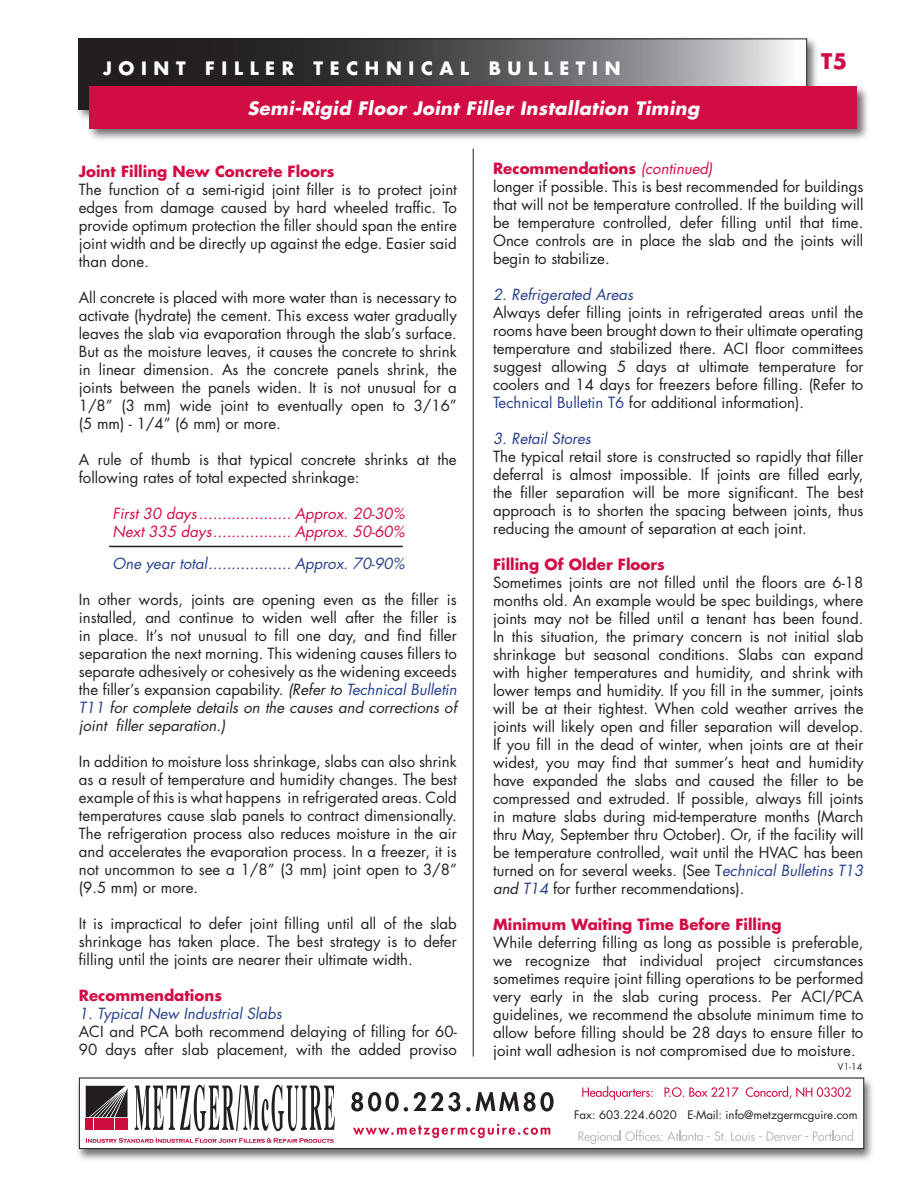
<style>
.page{position:relative;width:918px;height:1188px;background:#fff}
.page>*{position:absolute;margin:0;border:0;box-sizing:border-box;transform-origin:0 0}
.t1{font:700 21px "Futura Std";color:#d20d44}
.t2{font:italic 700 18px "Futura Std";letter-spacing:.02em;color:#fff}
.t3{font:700 18px "Futura Std";letter-spacing:.37em;color:#fff}
.t4{font:15px/18px "Futura Std";color:#231f20;text-align:justify}
.t5{font:700 15px "Futura Std";color:#d20d44}
.t6{font:italic 15px "Futura Std";color:#253f8e}
.t7{font:italic 15px "Futura Std";color:#d20d44}
.t8{font:11.55px "Futura Std";color:#231f20}
.t9{font:9px "Futura Std";color:#231f20}
.s1{font-style:italic}
.s2{font-style:italic;color:#253f8e}
.s3{font-weight:400;font-style:italic}
.s4{color:#253f8e}
</style>
<div class="page">
<div style="left:76px;top:36px;width:794px;height:105px;background:#231f20;opacity:.65"></div>
<svg style="left:81px;top:41px;width:724px;height:66px;background:#5f5a5d"></svg>
<div style="left:79px;top:39px;width:728px;height:70px;border:1px solid #231f20"></div>
<div style="left:90px;top:87px;width:767px;height:42px;background:#d20d44"></div>
<div style="left:75px;top:1076px;width:800px;height:86px;background:#231f20;opacity:.65"></div>
<svg style="left:81px;top:1080px;width:781px;height:67px"></svg>
<svg style="left:135px;top:1085px;width:200px;height:46px"></svg>
<svg style="left:86px;top:1086px;width:42px;height:44px;background:#703c49"></svg>
<svg style="left:86px;top:1138px;width:248px;height:5px"></svg>
<svg style="left:353px;top:1124px;width:197px;height:14px"></svg>
<svg style="left:351px;top:1092px;width:203px;height:20px"></svg>
<svg style="left:578px;top:1130px;width:275px;height:14px"></svg>
<svg style="left:582px;top:1086px;width:71px;height:14px"></svg>
<svg style="left:665px;top:1087px;width:74px;height:10px"></svg>
<svg style="left:746px;top:1086px;width:105px;height:13px"></svg>
<div style="left:79px;top:1078px;width:785px;height:71px;border:1px solid #231f20"></div>
<hr style="left:473px;top:148px;width:1px;height:909px;background:#231f20">
<hr style="left:109px;top:546px;width:294px;height:1px;background:#231f20">
<p class="t3" style="left:103px;top:56px;width:519px">JOINT FILLER TECHNICAL BULLETIN</p>
<p class="t2" style="left:247px;top:96px;width:453px">Semi-Rigid Floor Joint Filler Installation Timing</p>
<p class="t1" style="left:821px;top:47px;width:28px">T5</p>
<p class="t5" style="left:79px;top:162px;width:257px">Joint Filling New Concrete Floors</p>
<p class="t4" style="left:79px;top:181px;width:380px">The function of a semi-rigid joint filler is to protect joint edges from damage caused by hard wheeled traffic. To provide optimum protection the filler should span the entire joint width and be directly up against the edge. Easier said than done.</p>
<p class="t4" style="left:79px;top:289px;width:380px">All concrete is placed with more water than is necessary to activate (hydrate) the cement. This excess water gradually leaves the slab via evaporation through the slab’s surface.<br>But as the moisture leaves, it causes the concrete to shrink in linear dimension. As the concrete panels shrink, the joints between the panels widen. It is not unusual for a 1/8” (3 mm) wide joint to eventually open to 3/16” (5 mm) - 1/4” (6 mm) or more.</p>
<p class="t4" style="left:79px;top:451px;width:379px">A rule of thumb is that typical concrete shrinks at the following rates of total expected shrinkage:</p>
<p class="t7" style="left:113px;top:504px;width:294px">First 30 days.................... Approx. 20-30%</p>
<p class="t7" style="left:113px;top:522px;width:294px">Next 335 days................. Approx. 50-60%</p>
<p class="t6" style="left:113px;top:554px;width:294px">One year total.................. Approx. 70-90%</p>
<p class="t4" style="left:79px;top:591px;width:380px">In other words, joints are opening even as the filler is installed, and continue to widen well after the filler is in place. It’s not unusual to fill one day, and find filler separation the next morning. This widening causes fillers to separate adhesively or cohesively as the widening exceeds the filler’s expansion capability. <span class="s1">(Refer to</span> <span class="s2">Technical Bulletin T11</span> <span class="s1">for complete details on the causes and corrections of joint filler separation.)</span></p>
<p class="t4" style="left:79px;top:753px;width:380px">In addition to moisture loss shrinkage, slabs can also shrink as a result of temperature and humidity changes. The best example of this is what happens in refrigerated areas. Cold temperatures cause slab panels to contract dimensionally.<br>The refrigeration process also reduces moisture in the air and accelerates the evaporation process. In a freezer, it is not uncommon to see a 1/8” (3 mm) joint open to 3/8” (9.5 mm) or more.</p>
<p class="t4" style="left:79px;top:915px;width:379px">It is impractical to defer joint filling until all of the slab shrinkage has taken place. The best strategy is to defer filling until the joints are nearer their ultimate width.</p>
<p class="t5" style="left:79px;top:985px;width:145px">Recommendations</p>
<p class="t6" style="left:79px;top:1004px;width:204px">1. Typical New Industrial Slabs</p>
<p class="t4" style="left:79px;top:1023px;width:380px">ACI and PCA both recommend delaying of filling for 60-<br>90 days after slab placement, with the added proviso</p>
<p class="t5" style="left:493px;top:159px;width:221px">Recommendations <span class="s3">(continued)</span></p>
<p class="t4" style="left:493px;top:178px;width:372px">longer if possible. This is best recommended for buildings that will not be temperature controlled. If the building will be temperature controlled, defer filling until that time.<br>Once controls are in place the slab and the joints will begin to stabilize.</p>
<p class="t6" style="left:493px;top:285px;width:142px">2. Refrigerated Areas</p>
<p class="t4" style="left:493px;top:304px;width:372px">Always defer filling joints in refrigerated areas until the rooms have been brought down to their ultimate operating temperature and stabilized there. ACI floor committees suggest allowing 5 days at ultimate temperature for coolers and 14 days for freezers before filling. (Refer to <span class="s4">Technical Bulletin T6</span> for additional information).</p>
<p class="t6" style="left:493px;top:429px;width:99px">3. Retail Stores</p>
<p class="t4" style="left:493px;top:448px;width:372px">The typical retail store is constructed so rapidly that filler deferral is almost impossible. If joints are filled early, the filler separation will be more significant. The best approach is to shorten the spacing between joints, thus reducing the amount of separation at each joint.</p>
<p class="t5" style="left:493px;top:555px;width:173px">Filling Of Older Floors</p>
<p class="t4" style="left:493px;top:574px;width:372px">Sometimes joints are not filled until the floors are 6-18 months old. An example would be spec buildings, where joints may not be filled until a tenant has been found.<br>In this situation, the primary concern is not initial slab shrinkage but seasonal conditions. Slabs can expand with higher temperatures and humidity, and shrink with lower temps and humidity. If you fill in the summer, joints will be at their tightest. When cold weather arrives the joints will likely open and filler separation will develop.<br>If you fill in the dead of winter, when joints are at their widest, you may find that summer’s heat and humidity have expanded the slabs and caused the filler to be compressed and extruded. If possible, always fill joints in mature slabs during mid-temperature months (March thru May, September thru October). Or, if the facility will be temperature controlled, wait until the HVAC has been turned on for several weeks. (See T<span class="s2">echnical Bulletins T13 </span><span class="s1">and</span> <span class="s2">T14</span> for further recommendations).</p>
<p class="t5" style="left:493px;top:915px;width:290px">Minimum Waiting Time Before Filling</p>
<p class="t4" style="left:493px;top:934px;width:372px">While deferring filling as long as possible is preferable, we recognize that individual project circumstances sometimes require joint filling operations to be performed very early in the slab curing process. Per ACI/PCA guidelines, we recommend the absolute minimum time to allow before filling should be 28 days to ensure filler to joint wall adhesion is not compromised due to moisture.</p>
<p class="t9" style="left:838px;top:1061px;width:26px">V1-14</p>
<p class="t8" style="left:574px;top:1107px;width:285px">Fax: 603.224.6020 E-Mail: info@metzgermcguire.com</p>
</div>
